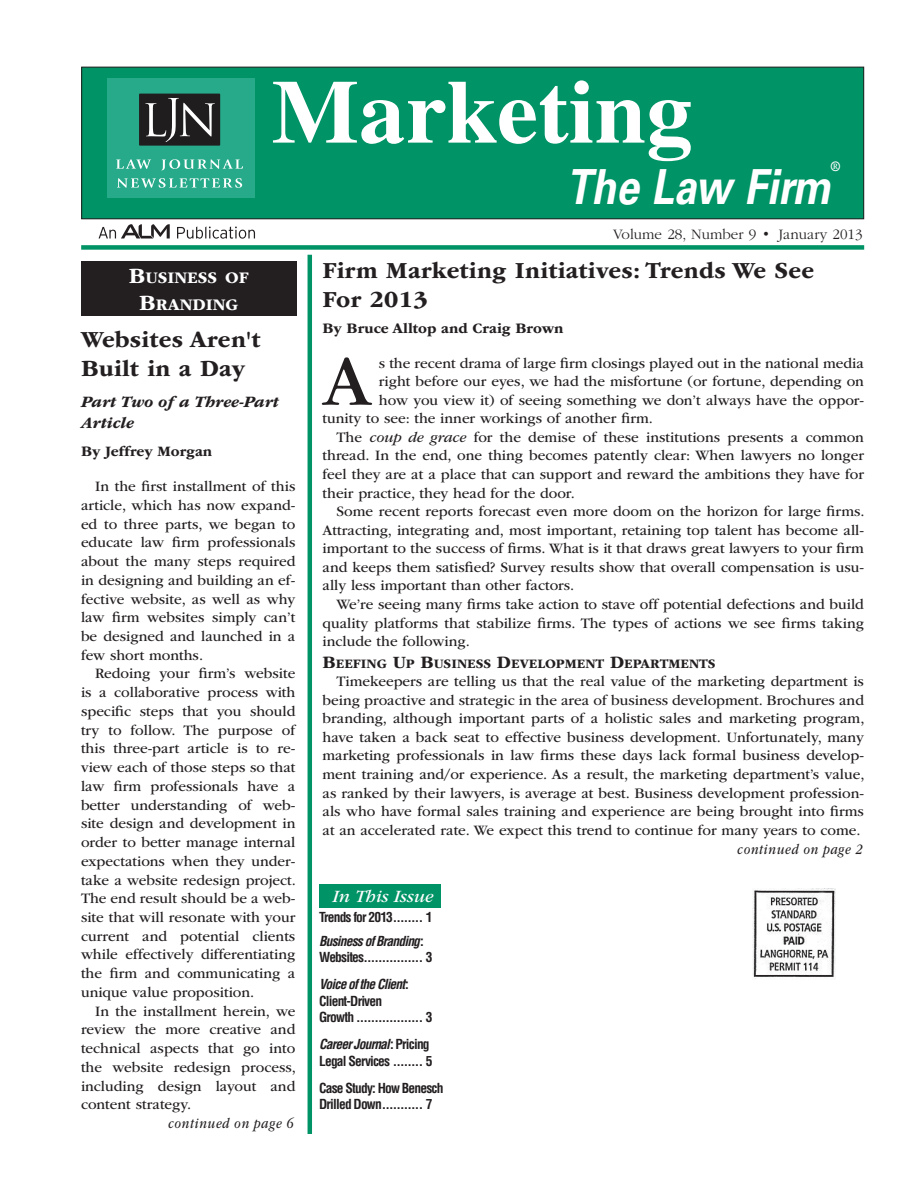
<style>
.page{position:relative;width:918px;height:1188px;background:#fff}
.page>*{position:absolute;margin:0;border:0;box-sizing:border-box;transform-origin:0 0}
.t1{font:700 90px "Times LT Std";color:#fff}
.t2{font:73.8px "ITC Garamond Std";color:#231f20}
.t3{font:italic 700 48.3px "Univers LT Std";color:#fff;scale:.84 1}
.t4{font:700 24px/28.5px "ITC Garamond Std";letter-spacing:.015em;color:#231f20}
.t5{font:italic 18px "ITC Garamond Std";color:#fff}
.t6{font:700 16.8px/27px "ITC Garamond Std";color:#fff;text-align:center}
.t7{font:italic 700 16.5px/21px "ITC Garamond Std";color:#231f20}
.t8{font:15px/18.8px "ITC Garamond Std";color:#231f20;text-align:justify}
.t9{font:700 15px "ITC Garamond Std";color:#231f20}
.t10{font:italic 15px "ITC Garamond Std";letter-spacing:.05em;color:#231f20;scale:.82 1}
.t11{font:300 15px "ITC Garamond Std";color:#231f20}
.t12{font:700 condensed 13.5px/16.5px "Helvetica LT Std";letter-spacing:-.06em;color:#231f20}
.t13{font:700 13.5px "ITC Garamond Std";color:#231f20}
.t14{font:700 13.5px "Sabon LT Std";color:#fff;scale:.93 1}
.s1{font-size:22.5px}
.s2{font-style:italic}
.s3{font-size:18px}
</style>
<div class="page">
<div style="left:319px;top:884px;width:122px;height:24px;background:#009365"></div>
<hr style="left:308px;top:255px;width:4px;height:879px;background:#009365">
<div style="left:81px;top:245px;width:783px;height:5px;background:#009365"></div>
<img style="left:753px;top:888px;width:83px;height:91px">
<div style="left:82px;top:67px;width:782px;height:152px;background:#009365"></div>
<div style="left:81px;top:67px;width:783px;height:152px;border:1px solid #231f20"></div>
<div style="left:107px;top:78px;width:147px;height:120px;background:#26aa8a"></div>
<div style="left:139px;top:94px;width:81px;height:52px;background:#201d1e"></div>
<svg style="left:145px;top:98px;width:70px;height:44px"></svg>
<svg style="left:116px;top:159px;width:35px;height:10px"></svg>
<svg style="left:161px;top:159px;width:82px;height:11px"></svg>
<svg style="left:117px;top:178px;width:125px;height:10px"></svg>
<svg style="left:177px;top:226px;width:78px;height:13px"></svg>
<svg style="left:99px;top:224px;width:71px;height:14px"></svg>
<div style="left:81px;top:261px;width:216px;height:55px;background:#231f20"></div>
<h1 class="t1" style="left:272px;top:58px;width:422px">Marketing</h1>
<h3 class="t3" style="left:566px;top:158px;width:316px">The Law Firm</h3>
<p class="t14" style="left:831px;top:158px;width:12px">®</p>
<p class="t6" style="left:129px;top:264px;width:121px"><span class="s1">B</span>USINESS OF<br><span class="s1">B</span>RANDING</p>
<h3 class="t4" style="left:81px;top:326px;width:181px">Websites Aren't<br>Built in a Day</h3>
<p class="t7" style="left:81px;top:391px;width:199px">Part Two of a Three-Part<br>Article</p>
<p class="t9" style="left:81px;top:443px;width:133px">By Jeffrey Morgan</p>
<p class="t8" style="left:81px;top:477px;width:216px;text-indent:14px">In the first installment of this article, which has now expand&shy;ed to three parts, we began to educate law firm professionals about the many steps required in designing and building an ef&shy;fective website, as well as why law firm websites simply can’t be designed and launched in a few short months.</p>
<p class="t8" style="left:81px;top:664px;width:216px;text-indent:14px">Redoing your firm’s website is a collaborative process with specific steps that you should try to follow. The purpose of this three-part article is to re&shy;view each of those steps so that law firm professionals have a better understanding of web&shy;site design and development in order to better manage internal expectations when they under&shy;take a website redesign project.<br>The end result should be a web&shy;site that will resonate with your current and potential clients while effectively differentiating the firm and communicating a unique value proposition.</p>
<p class="t8" style="left:81px;top:1002px;width:216px;text-indent:14px">In the installment herein, we review the more creative and technical aspects that go into the website redesign process, including design layout and content strategy.</p>
<p class="t10" style="left:168px;top:1115px;width:154px">continued on page 6</p>
<p class="t11" style="left:613px;top:226px;width:251px">Volume 28, Number 9 • January 2013</p>
<h3 class="t4" style="left:323px;top:256px;width:493px">Firm Marketing Initiatives: Trends We See<br>For 2013</h3>
<p class="t9" style="left:323px;top:320px;width:243px">By Bruce Alltop and Craig Brown</p>
<h2 class="t2" style="left:323px;top:341px;width:51px">A</h2>
<p class="t8" style="left:379px;top:354px;width:486px">s the recent drama of large firm closings played out in the national media</p>
<p class="t8" style="left:379px;top:372px;width:487px">right before our eyes, we had the misfortune (or fortune, depending on</p>
<p class="t8" style="left:379px;top:391px;width:487px">how you view it) of seeing something we don’t always have the oppor-</p>
<p class="t8" style="left:323px;top:409px;width:332px">tunity to see: the inner workings of another firm.</p>
<p class="t8" style="left:337px;top:428px;width:529px">The <span class="s2">coup de grace</span> for the demise of these institutions presents a common</p>
<p class="t8" style="left:323px;top:446px;width:543px">thread. In the end, one thing becomes patently clear: When lawyers no longer</p>
<p class="t8" style="left:323px;top:465px;width:543px">feel they are at a place that can support and reward the ambitions they have for</p>
<p class="t8" style="left:323px;top:484px;width:254px">their practice, they head for the door.</p>
<p class="t8" style="left:337px;top:502px;width:529px">Some recent reports forecast even more doom on the horizon for large firms.</p>
<p class="t8" style="left:323px;top:521px;width:543px">Attracting, integrating and, most important, retaining top talent has become all-</p>
<p class="t8" style="left:323px;top:539px;width:543px">important to the success of firms. What is it that draws great lawyers to your firm</p>
<p class="t8" style="left:323px;top:558px;width:543px">and keeps them satisfied? Survey results show that overall compensation is usu-</p>
<p class="t8" style="left:323px;top:577px;width:253px">ally less important than other factors.</p>
<p class="t8" style="left:337px;top:595px;width:529px">We’re seeing many firms take action to stave off potential defections and build</p>
<p class="t8" style="left:323px;top:614px;width:543px">quality platforms that stabilize firms. The types of actions we see firms taking</p>
<p class="t8" style="left:323px;top:632px;width:149px">include the following.</p>
<p class="t13" style="left:323px;top:656px;width:394px"><span class="s3">B</span>EEFING <span class="s3">U</span>P <span class="s3">B</span>USINESS <span class="s3">D</span>EVELOPMENT <span class="s3">D</span>EPARTMENTS</p>
<p class="t8" style="left:323px;top:672px;width:543px;text-indent:14px">Timekeepers are telling us that the real value of the marketing department is being proactive and strategic in the area of business development. Brochures and branding, although important parts of a holistic sales and marketing program, have taken a back seat to effective business development. Unfortunately, many marketing professionals in law firms these days lack formal business develop&shy;ment training and/or experience. As a result, the marketing department’s value, as ranked by their lawyers, is average at best. Business development profession&shy;als who have formal sales training and experience are being brought into firms at an accelerated rate. We expect this trend to continue for many years to come.</p>
<p class="t5" style="left:332px;top:887px;width:102px">In This Issue</p>
<p class="t12" style="left:319px;top:905px;width:115px;line-height:24px">Trends for 2013........ 1<br><span class="s2">Business of Branding</span>:</p>
<p class="t12" style="left:319px;top:944px;width:115px;line-height:27px">Websites................ 3<br><span class="s2">Voice of the Client</span>:</p>
<p class="t12" style="left:319px;top:992px;width:115px">Client-Driven<br>Growth .................. 3</p>
<p class="t12" style="left:319px;top:1036px;width:115px"><span class="s2">Career Journal</span>: Pricing<br>Legal Services ........ 5</p>
<p class="t12" style="left:319px;top:1079px;width:126px">Case Study: How Benesch<br>Drilled Down........... 7</p>
<p class="t10" style="left:737px;top:841px;width:154px">continued on page 2</p>
</div>
